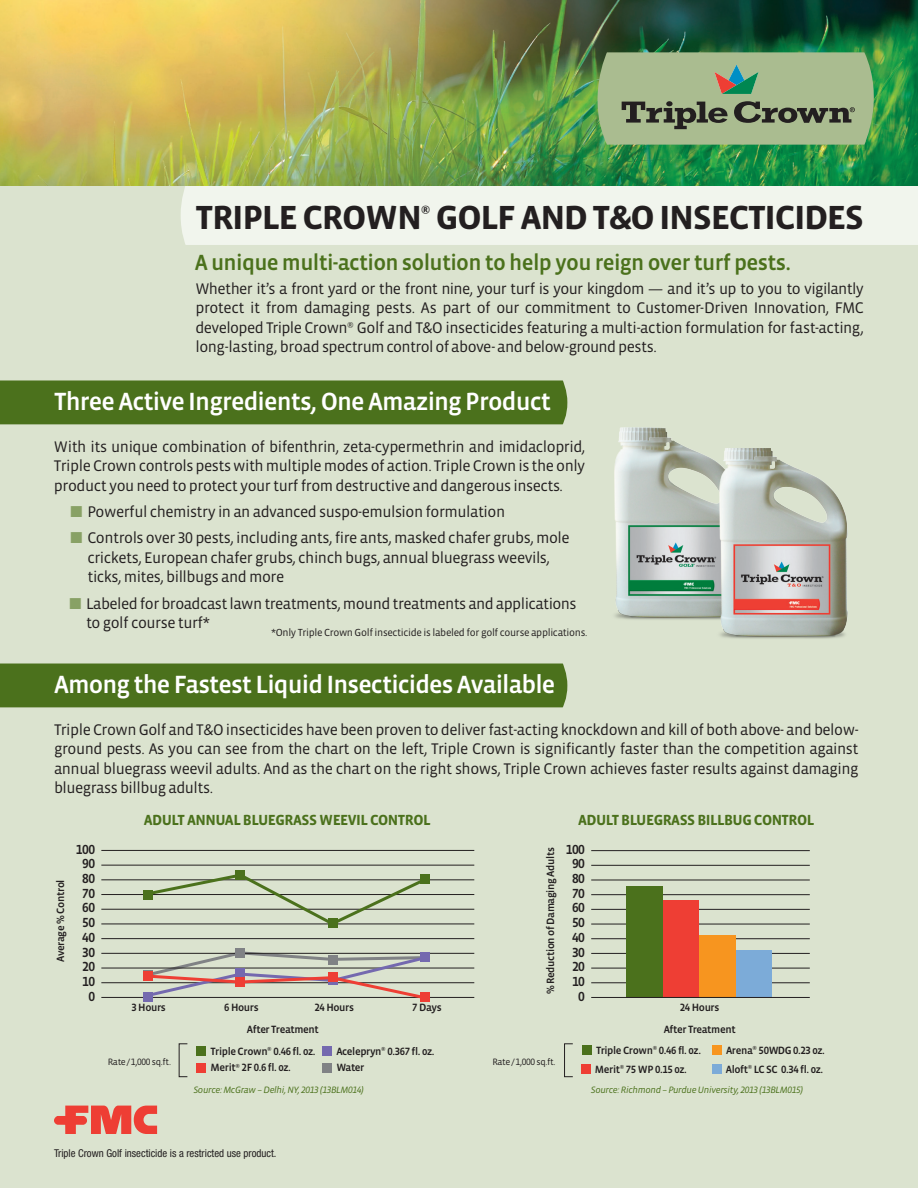
<style>
.page{position:relative;width:918px;height:1188px;background:#dbe3cf}
.page>*{position:absolute;margin:0;border:0;box-sizing:border-box;transform-origin:0 0}
.t1{font:700 34.2px "Vista Sans";letter-spacing:-.04em;color:#231f20;scale:1.05 1}
.t2{font:25.5px "Vista Sans Med";letter-spacing:-.035em;color:#fff}
.t3{font:22.5px "Vista Sans Med";letter-spacing:-.03em;color:#4b711c}
.t4{font:15.75px/19.5px "Vista Sans";letter-spacing:-.03em;color:#231f20;text-align:justify}
.t5{font:700 15px "Vista Sans";letter-spacing:-.035em;color:#4b711c}
.t6{font:13.5px/14.7px "Vista Sans Alt Med";letter-spacing:-.035em;color:#231f20;text-align:right}
.t7{font:700 12.9px "Vista Sans";color:#231f20;scale:1.05 1}
.t8{font:10.8px/16.6px "Vista Sans Med";letter-spacing:-.035em;color:#231f20}
.t9{font:condensed 10.8px "Helvetica Neue";color:#231f20}
.t10{font:10.5px "Vista Sans";letter-spacing:-.03em;color:#231f20}
.t11{font:italic 9.45px "Vista Sans";letter-spacing:-.035em;color:#4b711c}
.t12{font:9.45px "Vista Sans";letter-spacing:-.035em;color:#231f20}
.s1{color:#88a165}
.s2{font-family:"Vista Sans Alt"}
.s3{font-family:"Vista Sans Alt Med"}
.s4{font-family:"Vista Sans Alt Book Ita";font-style:normal}
</style>
<div class="page">
<div style="left:0;top:380px;width:567px;height:44px;background:#4b711c"></div>
<div style="left:181px;top:185px;width:737px;height:60px;background:#f1f5ed"></div>
<img style="left:0;top:0;width:918px;height:185px">
<svg style="left:586px;top:52px;width:300px;height:93px;background:#91a97d"></svg>
<svg style="left:54px;top:1106px;width:103px;height:28px"></svg>
<div style="left:0;top:664px;width:567px;height:43px;background:#4b711c"></div>
<img style="left:614px;top:427px;width:147px;height:193px">
<img style="left:703px;top:449px;width:145px;height:190px">
<div style="left:323px;top:1046px;width:9px;height:10px;background:#7469af"></div>
<div style="left:197px;top:1046px;width:9px;height:10px;background:#4b711c"></div>
<div style="left:197px;top:1063px;width:9px;height:9px;background:#ee3e34"></div>
<hr style="left:591px;top:983px;width:219px;height:1px;background:#231f20">
<hr style="left:591px;top:968px;width:219px;height:1px;background:#231f20">
<hr style="left:591px;top:953px;width:219px;height:1px;background:#231f20">
<hr style="left:591px;top:938px;width:219px;height:1px;background:#231f20">
<hr style="left:591px;top:924px;width:219px;height:1px;background:#231f20">
<hr style="left:591px;top:909px;width:219px;height:1px;background:#231f20">
<hr style="left:591px;top:894px;width:219px;height:1px;background:#231f20">
<hr style="left:591px;top:880px;width:219px;height:1px;background:#231f20">
<hr style="left:591px;top:865px;width:219px;height:1px;background:#231f20">
<hr style="left:591px;top:850px;width:219px;height:1px;background:#231f20">
<div style="left:323px;top:1063px;width:9px;height:9px;background:#808285"></div>
<div style="left:712px;top:1065px;width:9px;height:9px;background:#7cabd8"></div>
<div style="left:582px;top:1045px;width:9px;height:10px;background:#4b711c"></div>
<div style="left:581px;top:1065px;width:9px;height:9px;background:#ee3e34"></div>
<div style="left:712px;top:1045px;width:9px;height:10px;background:#f7951f"></div>
<div style="left:735px;top:950px;width:37px;height:48px;background:#7cabd8"></div>
<div style="left:699px;top:935px;width:36px;height:63px;background:#f7951f"></div>
<div style="left:663px;top:900px;width:36px;height:98px;background:#ee3e34"></div>
<div style="left:626px;top:886px;width:37px;height:112px;background:#4b711c"></div>
<div style="left:564px;top:1043px;width:9px;height:34px;border:1px solid #231f20"></div>
<hr style="left:101px;top:982px;width:373px;height:1px;background:#231f20">
<hr style="left:101px;top:968px;width:373px;height:1px;background:#231f20">
<hr style="left:101px;top:953px;width:373px;height:1px;background:#231f20">
<hr style="left:101px;top:938px;width:373px;height:1px;background:#231f20">
<hr style="left:101px;top:924px;width:373px;height:1px;background:#231f20">
<hr style="left:101px;top:909px;width:373px;height:1px;background:#231f20">
<hr style="left:101px;top:894px;width:373px;height:1px;background:#231f20">
<hr style="left:101px;top:880px;width:373px;height:1px;background:#231f20">
<hr style="left:101px;top:865px;width:373px;height:1px;background:#231f20">
<hr style="left:101px;top:850px;width:373px;height:1px;background:#231f20">
<hr style="left:101px;top:997px;width:373px;height:1px;background:#231f20">
<div style="left:143px;top:891px;width:9px;height:9px;background:#4b711c"></div>
<div style="left:236px;top:870px;width:9px;height:9px;background:#4b711c"></div>
<svg style="left:144px;top:872px;width:286px;height:55px"></svg>
<div style="left:328px;top:918px;width:9px;height:9px;background:#4b711c"></div>
<div style="left:143px;top:971px;width:9px;height:9px;background:#ee3e34"></div>
<div style="left:236px;top:948px;width:9px;height:9px;background:#808285"></div>
<div style="left:143px;top:993px;width:9px;height:9px;background:#7469af"></div>
<div style="left:421px;top:993px;width:9px;height:9px;background:#ee3e34"></div>
<div style="left:421px;top:952px;width:9px;height:9px;background:#7469af"></div>
<svg style="left:144px;top:950px;width:285px;height:51px"></svg>
<div style="left:143px;top:972px;width:9px;height:9px;background:#ee3e34"></div>
<div style="left:236px;top:978px;width:9px;height:9px;background:#ee3e34"></div>
<div style="left:328px;top:973px;width:9px;height:9px;background:#ee3e34"></div>
<hr style="left:591px;top:997px;width:219px;height:1px;background:#231f20">
<p class="t7" style="left:421px;top:203px;width:11px">®</p>
<h3 class="t3" style="left:195px;top:251px;width:598px">A unique multi-action solution to help you reign over turf pests.</h3>
<p class="t4" style="left:195px;top:279px;width:670px">Whether it’s a front yard or the front nine, your turf is your kingdom — and it’s up to you to vigilantly protect it from damaging pests. As part of our commitment to Customer-Driven Innovation, FMC developed Triple Crown<sup>®</sup> Golf and T&amp;O insecticides featuring a multi-action formulation for fast-acting, long-lasting, broad spectrum control of above- and below-ground pests.</p>
<h1 class="t1" style="left:195px;top:200px;width:638px">TRIPLE CROWN GOLF AND T&amp;O INSECTICIDES</h1>
<h2 class="t2" style="left:54px;top:388px;width:499px">Three Active Ingredients, One Amazing Product</h2>
<p class="t4" style="left:54px;top:437px;width:533px">With its unique combination of bifenthrin, zeta-cypermethrin and imidacloprid, Triple Crown controls pests with multiple modes of action. Triple Crown is the only product you need to protect your turf from destructive and dangerous insects.</p>
<p class="t4" style="left:70px;top:502px;width:436px"><span class="s1">■</span> Powerful chemistry in an advanced suspo-emulsion formulation</p>
<p class="t4" style="left:87px;top:529px;width:484px;text-align:left;text-indent:-17px"><span class="s1">■</span> Controls over <span class="s2">30</span> pests, including ants, fire ants, masked chafer grubs, mole crickets, European chafer grubs, chinch bugs, annual bluegrass weevils, ticks, mites, billbugs and more</p>
<p class="t4" style="left:86px;top:594px;width:492px;text-indent:-17px"><span class="s1">■</span> Labeled for broadcast lawn treatments, mound treatments and applications to golf course turf*</p>
<p class="t10" style="left:272px;top:627px;width:317px">*Only Triple Crown Golf insecticide is labeled for golf course applications.</p>
<h2 class="t2" style="left:54px;top:671px;width:503px">Among the Fastest Liquid Insecticides Available</h2>
<p class="t4" style="left:54px;top:720px;width:806px">Triple Crown Golf and T&amp;O insecticides have been proven to deliver fast-acting knockdown and kill of both above- and below&shy;ground pests. As you can see from the chart on the left, Triple Crown is significantly faster than the competition against annual bluegrass weevil adults. And as the chart on the right shows, Triple Crown achieves faster results against damaging bluegrass billbug adults.</p>
<p class="t5" style="left:144px;top:812px;width:288px">ADULT ANNUAL BLUEGRASS WEEVIL CONTROL</p>
<p class="t5" style="left:578px;top:812px;width:238px">ADULT BLUEGRASS BILLBUG CONTROL</p>
<p class="t8" style="left:52px;top:962px;width:84px;rotate:-90deg">Average % Control</p>
<p class="t6" style="left:76px;top:842px;width:21px">100<br>90<br>80<br>70<br>60<br>50<br>40<br>30<br>20<br>10<br>0</p>
<p class="t8" style="left:542px;top:994px;width:148px;rotate:-90deg">% Reduction of Damaging Adults</p>
<p class="t6" style="left:566px;top:842px;width:21px">100<br>90<br>80<br>70<br>60<br>50<br>40<br>30<br>20<br>10<br>0</p>
<p class="t8" style="left:131px;top:999px;width:36px"><span class="s3">3</span> Hours</p>
<p class="t8" style="left:224px;top:999px;width:36px"><span class="s3">6</span> Hours</p>
<p class="t8" style="left:314px;top:999px;width:41px"><span class="s3">24</span> Hours</p>
<p class="t8" style="left:412px;top:999px;width:31px"><span class="s3">7</span> Days</p>
<p class="t8" style="left:680px;top:1000px;width:41px"><span class="s3">24</span> Hours</p>
<p class="t8" style="left:247px;top:1021px;width:73px">After Treatment</p>
<p class="t8" style="left:664px;top:1021px;width:73px">After Treatment</p>
<p class="t12" style="left:108px;top:1057px;width:65px">Rate /<span class="s2">1,000</span> sq.ft.</p>
<p class="t8" style="left:211px;top:1043px;width:106px">Triple Crown<sup>®</sup> <span class="s3">0.46</span> fl. 0z.<br>Merit<sup>®</sup> <span class="s3">2</span>F <span class="s3">0.6</span> fl. 0z.</p>
<p class="t8" style="left:336px;top:1043px;width:100px">Acelepryn<sup>®</sup> <span class="s3">0.367</span> fl. 0z.</p>
<p class="t8" style="left:336px;top:1059px;width:30px">Water</p>
<p class="t11" style="left:193px;top:1085px;width:172px">Source: McGraw – Delhi, NY, <span class="s4">2013 (13</span>BLM<span class="s4">014)</span></p>
<p class="t12" style="left:492px;top:1057px;width:65px">Rate /<span class="s2">1,000</span> sq.ft.</p>
<p class="t8" style="left:595px;top:1041px;width:108px;line-height:19.4px">Triple Crown<sup>®</sup> <span class="s3">0.46</span> fl. 0z.<br>Merit<sup>®</sup> <span class="s3">75</span> WP <span class="s3">0.15</span> 0z.</p>
<p class="t8" style="left:726px;top:1042px;width:101px">Arena<sup>®</sup> <span class="s3">50</span>WDG <span class="s3">0.23</span> 0z.</p>
<p class="t11" style="left:591px;top:1085px;width:214px">Source: Richmond – Purdue University, <span class="s4">2013 (13</span>BLM<span class="s4">015)</span></p>
<p class="t8" style="left:726px;top:1061px;width:99px">Aloft<sup>®</sup> LC SC <span class="s3">0.34</span> fl. 0z.</p>
<p class="t9" style="left:54px;top:1146px;width:224px">Triple Crown Golf insecticide is a restricted use product.</p>
</div>
